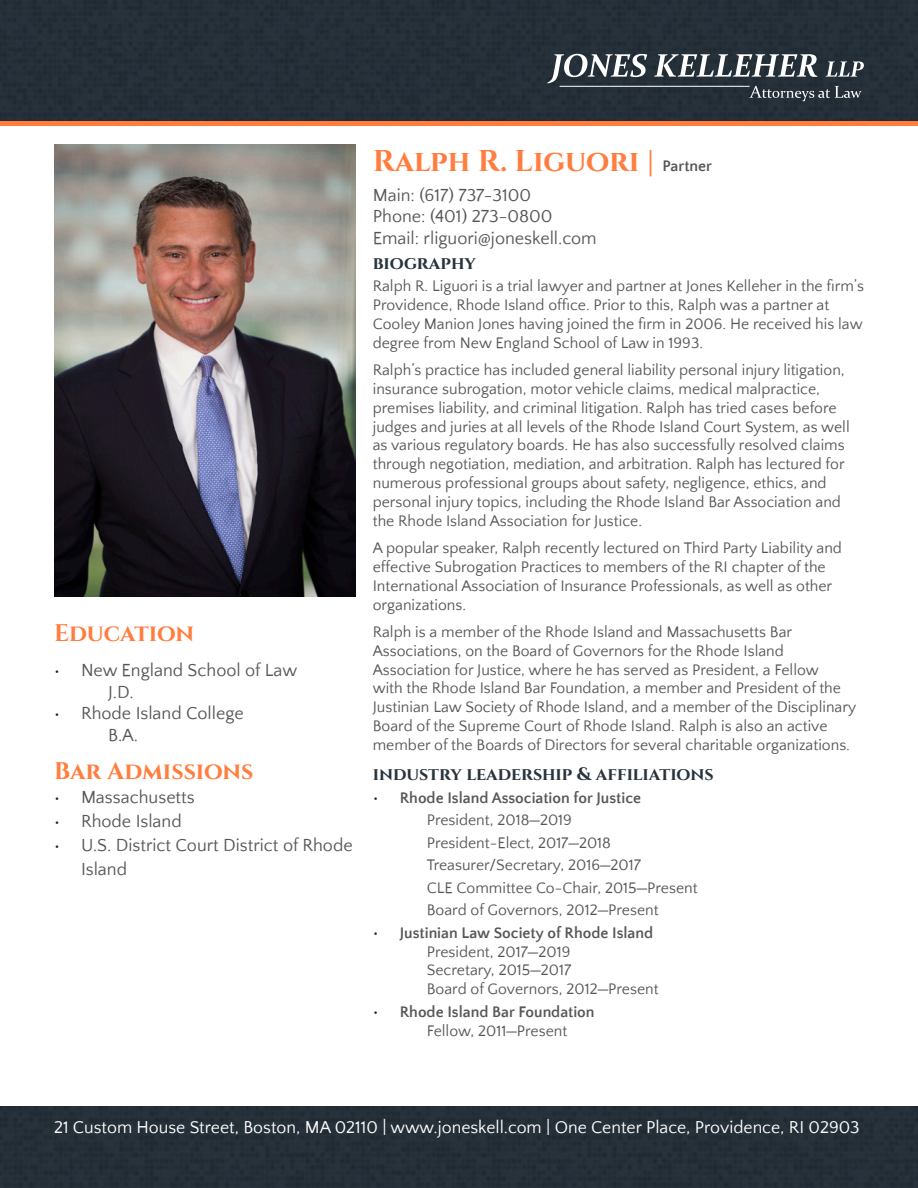
<style>
.page{position:relative;width:918px;height:1188px;background:#fff}
.page>*{position:absolute;margin:0;border:0;box-sizing:border-box;transform-origin:0 0}
.t1{font:700 30px "Cinzel";letter-spacing:-.005em;color:#ff7d3f}
.t2{font:700 24px "Cinzel";letter-spacing:-.005em;color:#ff7d3f}
.t3{font:18px/24px "Quattrocento Sans";color:#575758}
.t4{font:700 18px "Cinzel";color:#29333c}
.t5{font:17.7px "Quattrocento Sans";color:#fff}
.t6{font:15.75px/18.9px "Quattrocento Sans";color:#575758}
.t7{font:700 15.75px "Quattrocento Sans";color:#575758}
.s1{color:#231f20}
.s2{font-family:"Quattrocento Sans";font-size:15.75px;color:#575758}
.s3{font-weight:400;font-size:18px;color:#231f20}
.s4{font-family:"Franklin Gothic"}
</style>
<div class="page">
<div style="left:0;top:1106px;width:918px;height:82px;background:#252f38"></div>
<div style="left:0;top:0;width:918px;height:122px;background:#252f38"></div>
<svg style="left:547px;top:54px;width:100px;height:30px"></svg>
<svg style="left:654px;top:54px;width:163px;height:23px"></svg>
<svg style="left:826px;top:61px;width:38px;height:16px"></svg>
<hr style="left:560px;top:86px;width:190px;height:1px;background:#fff">
<svg style="left:749px;top:86px;width:113px;height:15px;background:#495159"></svg>
<hr style="left:0;top:122px;width:918px;height:4px;background:#ff7d3f">
<img style="left:54px;top:144px;width:301px;height:453px">
<p class="t2" style="left:54px;top:618px;width:142px">Education</p>
<p class="t3" style="left:54px;top:659px;width:245px"><span class="s1">•</span> New England School of Law</p>
<p class="t3" style="left:108px;top:681px;width:27px">J.D.</p>
<p class="t3" style="left:54px;top:702px;width:191px"><span class="s1">•</span> Rhode Island College</p>
<p class="t3" style="left:108px;top:724px;width:32px">B.A.</p>
<p class="t2" style="left:54px;top:756px;width:201px">Bar Admissions</p>
<p class="t3" style="left:54px;top:785px;width:142px"><span class="s1">•</span> Massachusetts</p>
<p class="t3" style="left:54px;top:809px;width:129px"><span class="s1">•</span> Rhode Island</p>
<p class="t3" style="left:81px;top:833px;width:273px;text-indent:-27px"><span class="s1">•</span> U.S. District Court District of Rhode<br>Island</p>
<p class="t1" style="left:373px;top:142px;width:341px">Ralph R. Liguori | <span class="s2">Partner</span></p>
<p class="t3" style="left:373px;top:183px;width:160px">Main: (617) 737-3100</p>
<p class="t3" style="left:373px;top:205px;width:181px">Phone: (401) 273-0800</p>
<p class="t3" style="left:373px;top:226px;width:226px">Email: rliguori@joneskell.com</p>
<p class="t4" style="left:373px;top:252px;width:105px">biography</p>
<p class="t6" style="left:373px;top:277px;width:493px">Ralph R. Liguori is a trial lawyer and partner at Jones Kelleher in the firm’s Providence, Rhode Island office. Prior to this, Ralph was a partner at Cooley Manion Jones having joined the firm in 2006. He received his law degree from New England School of Law in 1993.</p>
<p class="t6" style="left:373px;top:361px;width:478px">Ralph’s practice has included general liability personal injury litigation, insurance subrogation, motor vehicle claims, medical malpractice, premises liability, and criminal litigation. Ralph has tried cases before judges and juries at all levels of the Rhode Island Court System, as well as various regulatory boards. He has also successfully resolved claims through negotiation, mediation, and arbitration. Ralph has lectured for numerous professional groups about safety, negligence, ethics, and personal injury topics, including the Rhode Island Bar Association and the Rhode Island Association for Justice.</p>
<p class="t6" style="left:373px;top:539px;width:471px">A popular speaker, Ralph recently lectured on Third Party Liability and effective Subrogation Practices to members of the RI chapter of the International Association of Insurance Professionals, as well as other organizations.</p>
<p class="t6" style="left:373px;top:623px;width:485px">Ralph is a member of the Rhode Island and Massachusetts Bar Associations, on the Board of Governors for the Rhode Island Association for Justice, where he has served as President, a Fellow<br>with the Rhode Island Bar Foundation, a member and President of the Justinian Law Society of Rhode Island, and a member of the Disciplinary Board of the Supreme Court of Rhode Island. Ralph is also an active member of the Boards of Directors for several charitable organizations.</p>
<p class="t4" style="left:373px;top:763px;width:342px">industry leadership &amp; affiliations</p>
<p class="t7" style="left:373px;top:789px;width:270px"><span class="s3">•</span> Rhode Island Association for Justice</p>
<p class="t6" style="left:427px;top:811px;width:147px">President, 2018<span class="s4">—</span>2019</p>
<p class="t6" style="left:427px;top:834px;width:186px">President-Elect, 2017<span class="s4">—</span>2018</p>
<p class="t6" style="left:427px;top:856px;width:216px">Treasurer/Secretary, 2016<span class="s4">—</span>2017</p>
<p class="t6" style="left:427px;top:879px;width:272px">CLE Committee Co-Chair, 2015<span class="s4">—</span>Present</p>
<p class="t6" style="left:427px;top:901px;width:233px">Board of Governors, 2012<span class="s4">—</span>Present</p>
<p class="t7" style="left:373px;top:924px;width:282px"><span class="s3">•</span> Justinian Law Society of Rhode Island</p>
<p class="t6" style="left:427px;top:942px;width:145px">President, 2017<span class="s4">—</span>2019</p>
<p class="t6" style="left:427px;top:961px;width:146px">Secretary, 2015<span class="s4">—</span>2017</p>
<p class="t6" style="left:427px;top:980px;width:233px">Board of Governors, 2012<span class="s4">—</span>Present</p>
<p class="t7" style="left:373px;top:1003px;width:223px"><span class="s3">•</span> Rhode Island Bar Foundation</p>
<p class="t6" style="left:427px;top:1022px;width:142px">Fellow, 2011<span class="s4">—</span>Present</p>
<p class="t5" style="left:54px;top:1118px;width:807px">21 Custom House Street, Boston, MA 02110 | www.joneskell.com | One Center Place, Providence, RI 02903</p>
</div>
